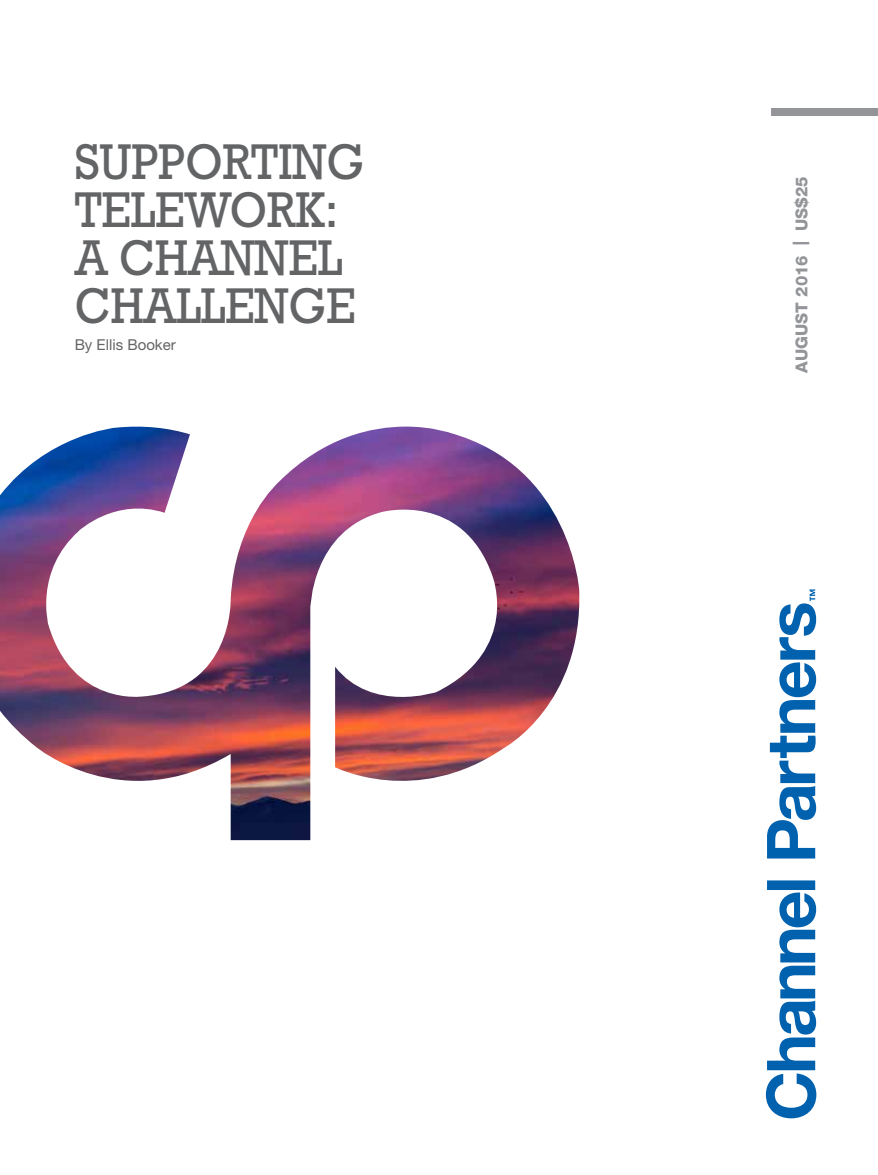
<style>
.page{position:relative;width:878px;height:1175px;background:#fff}
.page>*{position:absolute;margin:0;border:0;box-sizing:border-box;transform-origin:0 0}
.t1{font:51px/48px "Rockwell Std";letter-spacing:-.005em;color:#636466;scale:.93 1}
.t2{font:800 16.5px "Helvetica Neue LT Std";color:#939598}
.t3{font:15px "Helvetica Neue LT Std";color:#636466}
</style>
<div class="page">
<div style="left:771px;top:108px;width:107px;height:8px;background:#939598"></div>
<img style="left:0;top:426px;width:580px;height:414px">
<svg style="left:765px;top:589px;width:51px;height:529px"></svg>
<p class="t1" style="left:75px;top:137px;width:313px">SUPPORTING<br>TELEWORK:<br>A CHANNEL<br>CHALLENGE</p>
<p class="t3" style="left:75px;top:336px;width:103px">By Ellis Booker</p>
<p class="t2" style="left:791px;top:373px;width:198px;rotate:-90deg">AUGUST 2016 | US$25</p>
</div>
